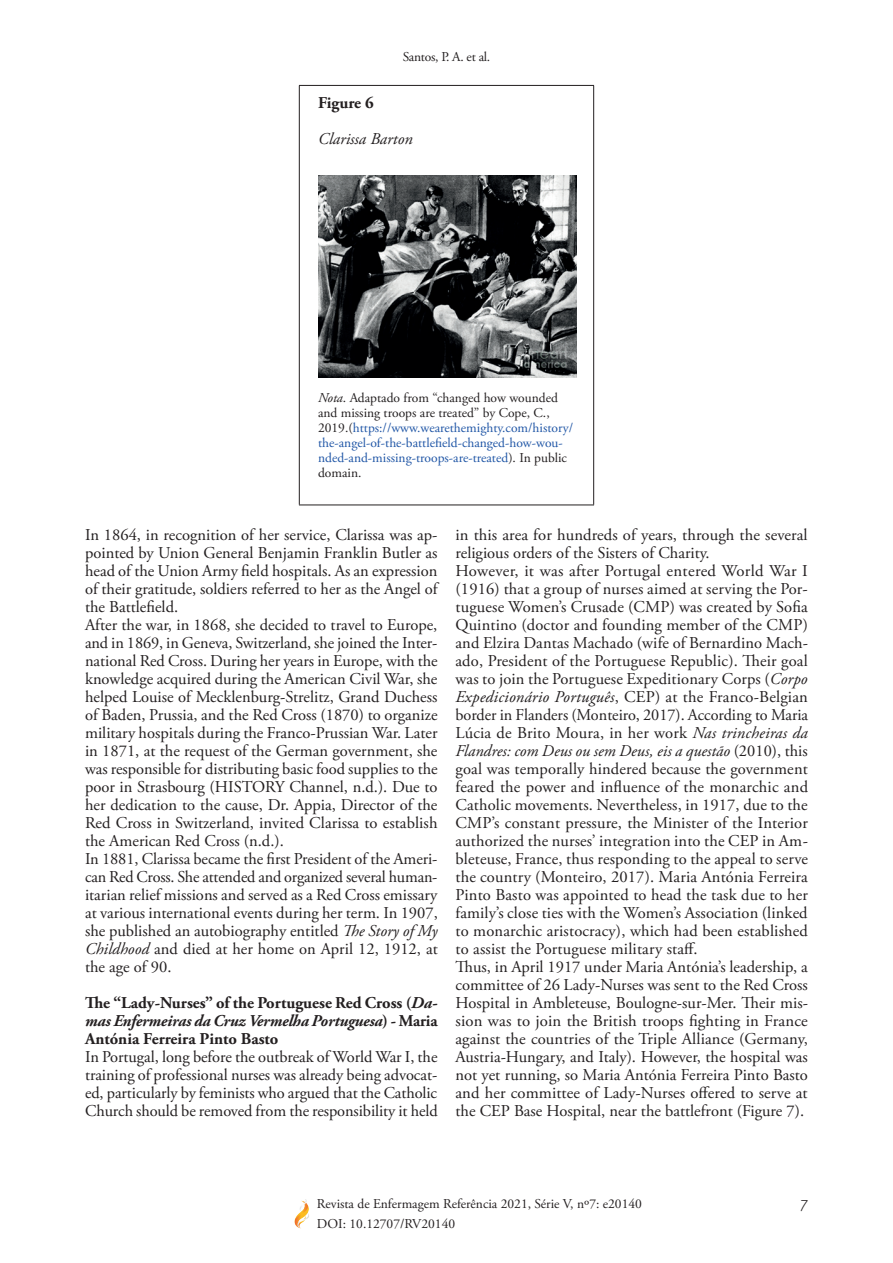
<style>
.page{position:relative;width:893px;height:1263px;background:#fff}
.page>*{position:absolute;margin:0;border:0;box-sizing:border-box;transform-origin:0 0}
.t1{font:16.5px/18px "Adobe Garamond Pro";color:#231f20}
.t2{font:700 16.5px/18px "Adobe Garamond Pro";color:#231f20;text-align:justify}
.t3{font:italic 16.5px "Adobe Garamond Pro";color:#231f20}
.t4{font:italic 300 15px "Sanuk";color:#231f20}
.t5{font:13.5px/15px "Adobe Garamond Pro";color:#2056a6}
.t6{font:13.5px/19.5px "Adobe Garamond Pro";color:#231f20}
.t7{font:13.5px "Adobe Garamond Pro";letter-spacing:-.02em;color:#231f20}
.s1{font-style:italic;color:#231f20}
.s2{color:#231f20}
.s3{font-style:italic}
</style>
<div class="page">
<img style="left:294px;top:1199px;width:15px;height:29px">
<hr style="left:299px;top:85px;width:295px;height:1px;background:#231f20">
<hr style="left:299px;top:86px;width:1px;height:419px;background:#231f20">
<hr style="left:593px;top:86px;width:1px;height:419px;background:#231f20">
<hr style="left:299px;top:505px;width:295px;height:1px;background:#231f20">
<img style="left:318px;top:176px;width:259px;height:202px">
<p class="t7" style="left:403px;top:48px;width:89px">Santos, P. A. et al.</p>
<p class="t2" style="left:318px;top:94px;width:57px">Figure 6</p>
<p class="t3" style="left:318px;top:129px;width:96px">Clarissa Barton</p>
<p class="t5" style="left:318px;top:391px;width:257px"><span class="s1">Nota</span><span class="s2">. Adaptado from “changed how wounded and missing troops are treated” by Cope, C., 2019.(</span>https://www.wearethemighty.com/history/ the-angel-of-the-battlefield-changed-how-wou&shy;nded-and-missing-troops-are-treated<span class="s2">). In public domain.</span></p>
<p class="t1" style="left:85px;top:526px;width:354px">In 1864, in recognition of her service, Clarissa was ap&shy;pointed by Union General Benjamin Franklin Butler as head of the Union Army field hospitals. As an expression of their gratitude, soldiers referred to her as the Angel of the Battlefield.<br>After the war, in 1868, she decided to travel to Europe, and in 1869, in Geneva, Switzerland, she joined the Inter&shy;national Red Cross. During her years in Europe, with the knowledge acquired during the American Civil War, she helped Louise of Mecklenburg-Strelitz, Grand Duchess of Baden, Prussia, and the Red Cross (1870) to organize military hospitals during the Franco-Prussian War. Later in 1871, at the request of the German government, she was responsible for distributing basic food supplies to the poor in Strasbourg (HISTORY Channel, n.d.). Due to her dedication to the cause, Dr. Appia, Director of the Red Cross in Switzerland, invited Clarissa to establish the American Red Cross (n.d.).<br>In 1881, Clarissa became the first President of the Ameri&shy;can Red Cross. She attended and organized several human&shy;itarian relief missions and served as a Red Cross emissary at various international events during her term. In 1907, she published an autobiography entitled <span class="s3">The Story of My Childhood</span> and died at her home on April 12, 1912, at the age of 90.</p>
<p class="t2" style="left:85px;top:994px;width:354px">The “Lady-Nurses” of the Portuguese Red Cross (<span class="s3">Da&shy;mas Enfermeiras da Cruz Vermelha Portuguesa</span>) - Maria Antónia Ferreira Pinto Basto</p>
<p class="t1" style="left:85px;top:1048px;width:354px;text-align:justify">In Portugal, long before the outbreak of World War I, the training of professional nurses was already being advocat&shy;ed, particularly by feminists who argued that the Catholic Church should be removed from the responsibility it held</p>
<p class="t1" style="left:455px;top:526px;width:354px">in this area for hundreds of years, through the several religious orders of the Sisters of Charity.<br>However, it was after Portugal entered World War I (1916) that a group of nurses aimed at serving the Por&shy;tuguese Women’s Crusade (CMP) was created by Sofia Quintino (doctor and founding member of the CMP) and Elzira Dantas Machado (wife of Bernardino Mach&shy;ado, President of the Portuguese Republic). Their goal was to join the Portuguese Expeditionary Corps (<span class="s3">Corpo Expedicionário Português</span>, CEP) at the Franco-Belgian border in Flanders (Monteiro, 2017). According to Maria Lúcia de Brito Moura, in her work <span class="s3">Nas trincheiras da Flandres: com Deus ou sem Deus, eis a questão</span> (2010), this goal was temporally hindered because the government feared the power and influence of the monarchic and Catholic movements. Nevertheless, in 1917, due to the CMP’s constant pressure, the Minister of the Interior authorized the nurses’ integration into the CEP in Am&shy;bleteuse, France, thus responding to the appeal to serve the country (Monteiro, 2017). Maria Antónia Ferreira Pinto Basto was appointed to head the task due to her family’s close ties with the Women’s Association (linked to monarchic aristocracy), which had been established to assist the Portuguese military staff.<br>Thus, in April 1917 under Maria Antónia’s leadership, a committee of 26 Lady-Nurses was sent to the Red Cross Hospital in Ambleteuse, Boulogne-sur-Mer. Their mis&shy;sion was to join the British troops fighting in France against the countries of the Triple Alliance (Germany, Austria-Hungary, and Italy). However, the hospital was not yet running, so Maria Antónia Ferreira Pinto Basto and her committee of Lady-Nurses offered to serve at the CEP Base Hospital, near the battlefront (Figure 7).</p>
<p class="t6" style="left:317px;top:1195px;width:326px">Revista de Enfermagem Referência 2021, Série V, nº7: e20140<br>DOI: 10.12707/RV20140</p>
<p class="t4" style="left:800px;top:1196px;width:9px">7</p>
</div>
